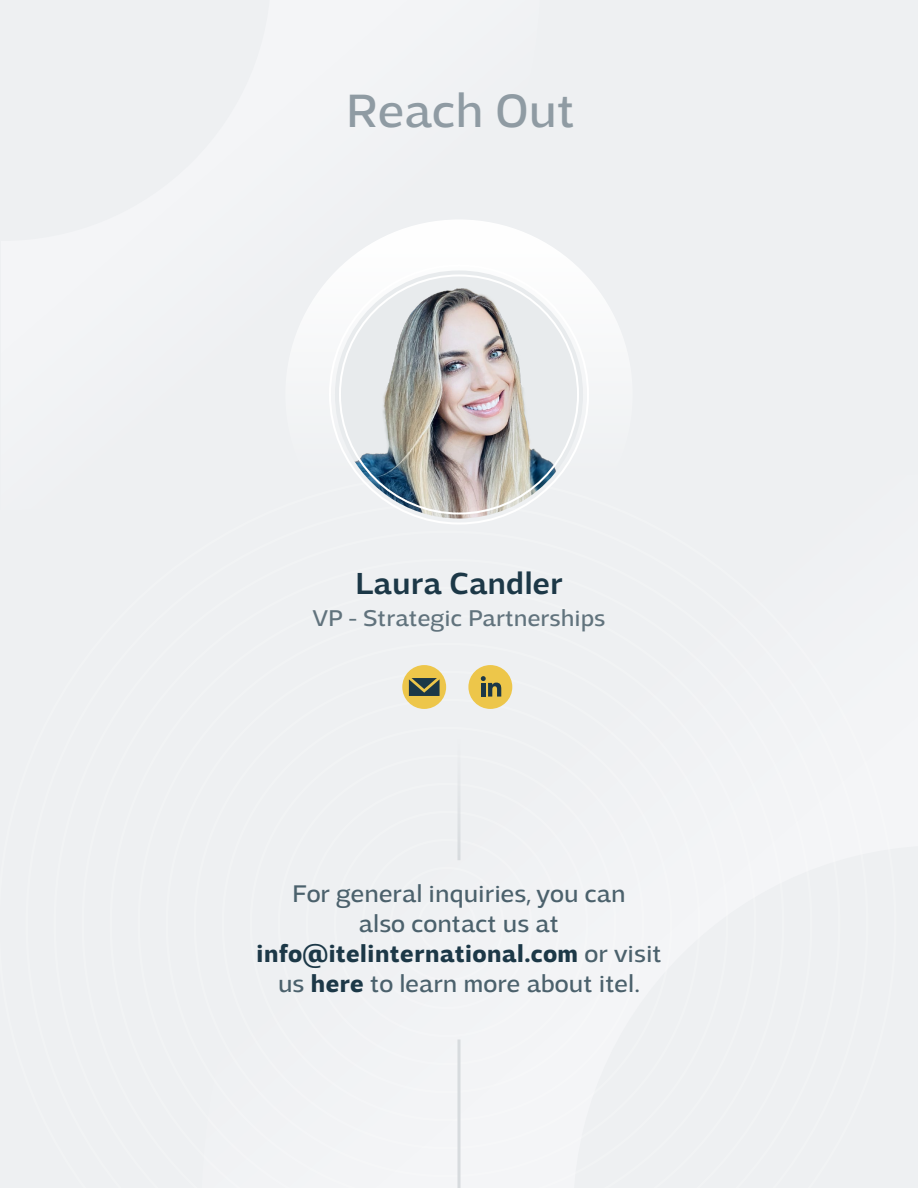
<style>
.page{position:relative;width:918px;height:1188px;background:#eef0f2}
.page>*{position:absolute;margin:0;border:0;box-sizing:border-box;transform-origin:0 0}
.t1{font:49.5px "Adria Grotesk";color:#8f9ba3}
.t2{font:500 32.25px "Adria Grotesk";color:#1c3847}
.t3{font:25.5px/30px "Adria Grotesk";color:#4b616c;text-align:center}
.t4{font:24.15px "Adria Grotesk";color:#61737d}
.s1{font-weight:700;color:#1c3847}
</style>
<div class="page">
<hr style="left:458px;top:739px;width:2px;height:121px;background:#d7dbde">
<hr style="left:458px;top:1040px;width:2px;height:148px;background:#d7dbde">
<svg style="left:301px;top:220px;width:316px;height:302px"></svg>
<img style="left:343px;top:270px;width:240px;height:249px">
<div style="left:468px;top:665px;width:44px;height:44px;background:#edc64a;border-radius:50%"></div>
<svg style="left:481px;top:676px;width:20px;height:21px"></svg>
<div style="left:402px;top:665px;width:44px;height:44px;background:#edc64a;border-radius:50%"></div>
<svg style="left:409px;top:678px;width:31px;height:18px"></svg>
<h1 class="t1" style="left:346px;top:82px;width:231px">Reach Out</h1>
<p class="t2" style="left:355px;top:564px;width:209px">Laura Candler</p>
<p class="t4" style="left:312px;top:604px;width:295px">VP - Strategic Partnerships</p>
<p class="t3" style="left:256px;top:879px;width:407px">For general inquiries, you can<br>also contact us at <span class="s1">info@itelinternational.com</span> or visit us <span class="s1">here</span> to learn more about itel.</p>
</div>
